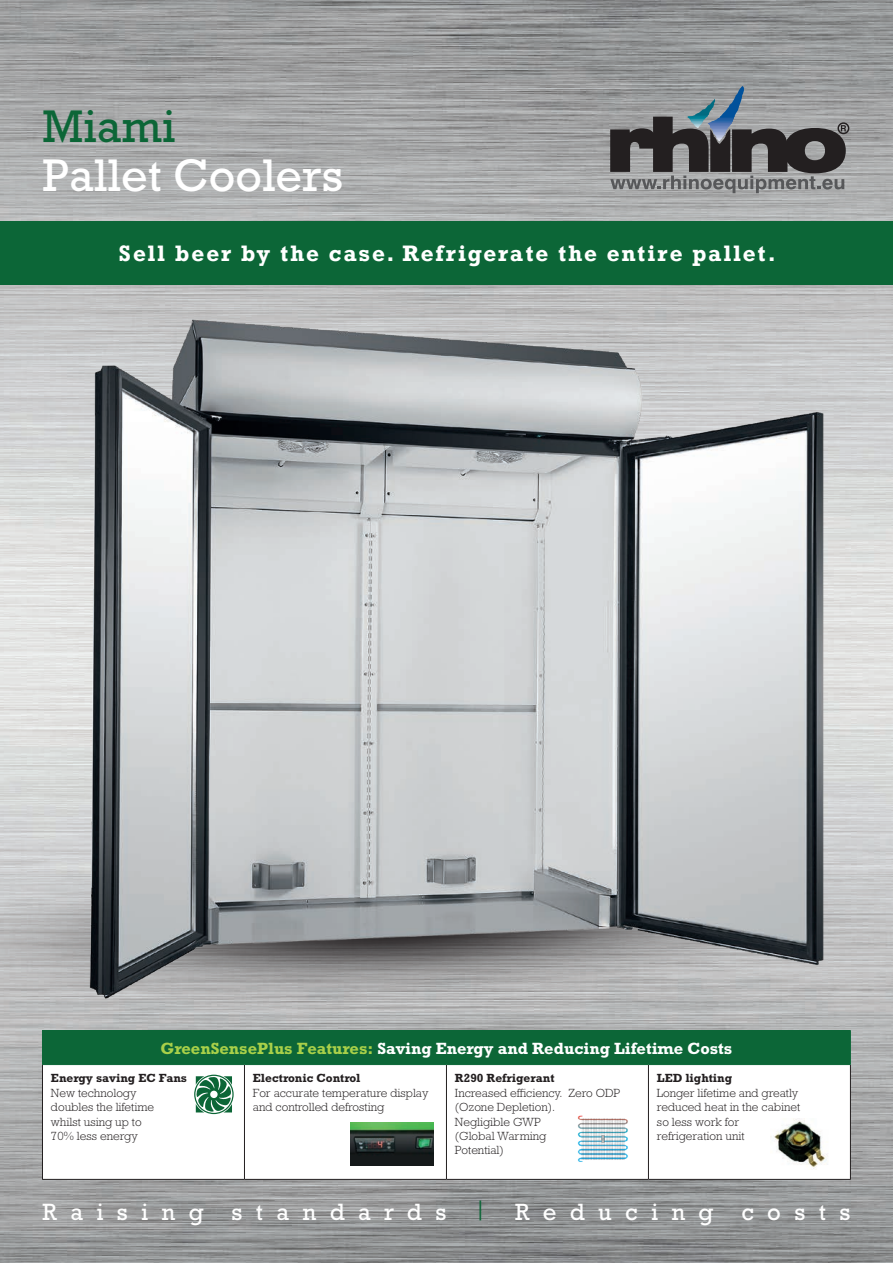
<style>
.page{position:relative;width:893px;height:1263px;background:#fff}
.page>*{position:absolute;margin:0;border:0;box-sizing:border-box;transform-origin:0 0}
.t1{font:46.5px "M Rockwell";color:#fff}
.t2{font:46.5px "M Rockwell";color:#0c6637}
.t3{font:24px "M Rockwell";letter-spacing:.56em;color:#fff}
.t4{font:700 21px "Rockwell";letter-spacing:.1em;color:#fff}
.t5{font:700 16.5px "M Rockwell";color:#fff}
.t6{font:300 12px/14.4px "M Rockwell";color:#231f20}
.t7{font:700 12px "M Rockwell";color:#231f20}
.s1{color:#a9d049}
.s2{color:#0c6637}
</style>
<div class="page">
<img style="left:0;top:0;width:893px;height:1263px">
<svg style="left:708px;top:86px;width:36px;height:28px"></svg>
<svg style="left:687px;top:99px;width:28px;height:15px"></svg>
<svg style="left:610px;top:114px;width:236px;height:79px;background:#666769"></svg>
<div style="left:837px;top:122px;width:12px;height:12px;border:1px solid #231f20;border-radius:50%"></div>
<div style="left:0;top:221px;width:893px;height:64px;background:#0c6637"></div>
<svg style="left:43px;top:1068px;width:807px;height:111px"></svg>
<hr style="left:42px;top:1065px;width:1px;height:114px;background:#231f20">
<hr style="left:244px;top:1065px;width:1px;height:114px;background:#231f20">
<hr style="left:446px;top:1065px;width:1px;height:114px;background:#231f20">
<hr style="left:850px;top:1065px;width:1px;height:114px;background:#231f20">
<hr style="left:42px;top:1179px;width:202px;height:1px;background:#231f20">
<hr style="left:244px;top:1179px;width:202px;height:1px;background:#231f20">
<hr style="left:446px;top:1179px;width:202px;height:1px;background:#231f20">
<hr style="left:648px;top:1179px;width:203px;height:1px;background:#231f20">
<hr style="left:648px;top:1065px;width:1px;height:114px;background:#231f20">
<img style="left:351px;top:1122px;width:83px;height:43px">
<img style="left:565px;top:1113px;width:74px;height:50px">
<img style="left:770px;top:1118px;width:59px;height:51px">
<img style="left:0;top:782px;width:893px;height:286px">
<img style="left:85px;top:309px;width:745px;height:697px">
<svg style="left:194px;top:1075px;width:40px;height:39px"></svg>
<h1 class="t2" style="left:43px;top:100px;width:134px">Miami</h1>
<h1 class="t1" style="left:43px;top:150px;width:302px">Pallet Coolers</h1>
<h3 class="t4" style="left:119px;top:240px;width:658px">Sell beer by the case. Refrigerate the entire pallet.</h3>
<h3 class="t5" style="left:161px;top:1039px;width:573px"><span class="s1">GreenSensePlus Features:</span> Saving Energy and Reducing Lifetime Costs</h3>
<p class="t7" style="left:51px;top:1071px;width:138px">Energy saving EC Fans</p>
<p class="t6" style="left:51px;top:1086px;width:105px">New technology doubles the lifetime whilst using up to<br>70% less energy</p>
<p class="t7" style="left:253px;top:1071px;width:109px">Electronic Control</p>
<p class="t6" style="left:253px;top:1086px;width:177px">For accurate temperature display and controlled defrosting</p>
<p class="t7" style="left:455px;top:1071px;width:101px">R290 Refrigerant</p>
<p class="t6" style="left:455px;top:1086px;width:167px">Increased efficiency. Zero ODP (Ozone Depletion).<br>Negligible GWP<br>(Global Warming<br>Potential)</p>
<p class="t7" style="left:657px;top:1071px;width:77px">LED lighting</p>
<p class="t6" style="left:657px;top:1086px;width:145px">Longer lifetime and greatly reduced heat in the cabinet so less work for refrigeration unit</p>
<h2 class="t3" style="left:43px;top:1199px;width:809px">Raising standards <span class="s2">|</span> Reducing costs</h2>
</div>
